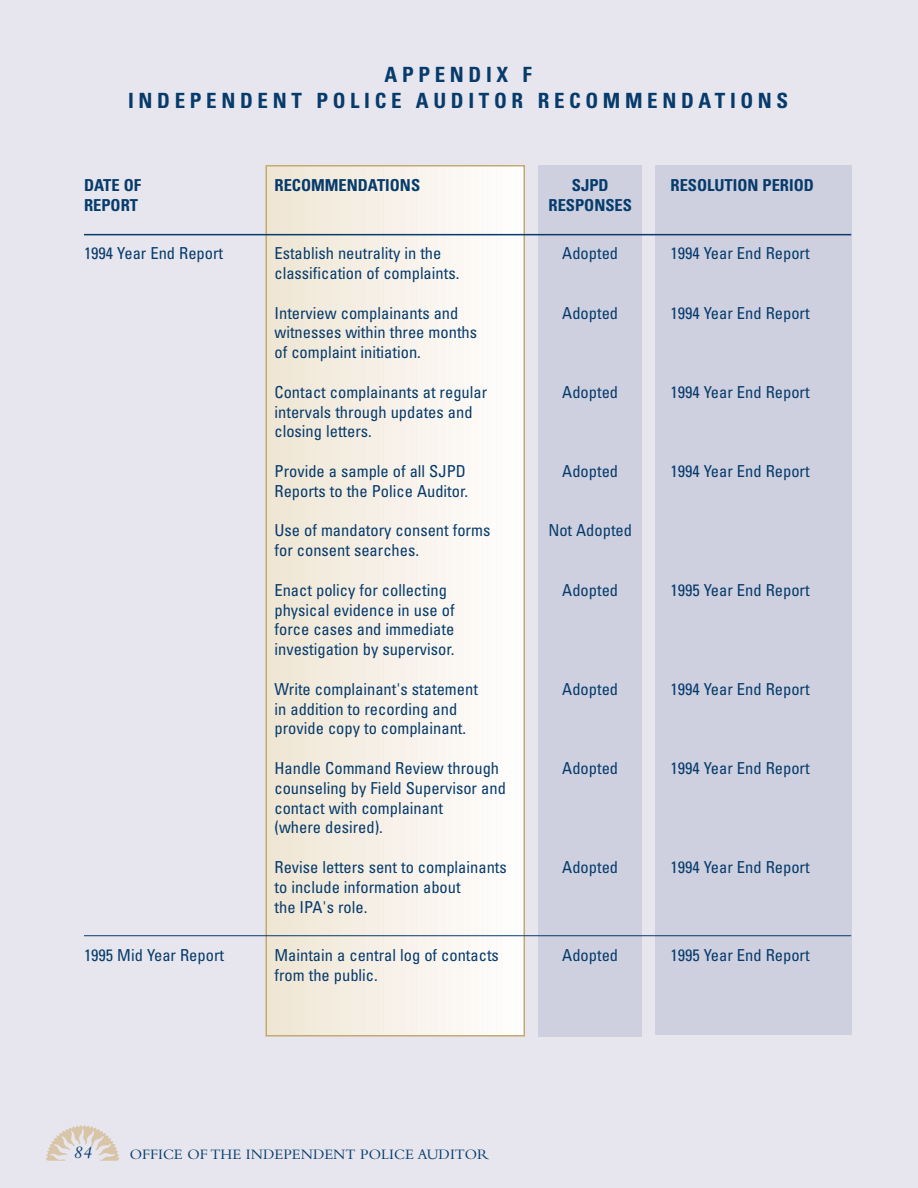
<style>
.page{position:relative;width:918px;height:1188px;background:#e7e6ee}
.page>*{position:absolute;margin:0;border:0;box-sizing:border-box;transform-origin:0 0}
.t1{font:700 condensed 21px/25.2px "Univers";letter-spacing:.22em;color:#063b6b;text-align:center}
.t2{font:italic 18px "Bembo";color:#063b6b}
.t3{font:condensed 16.5px/19.8px "Univers";color:#063b6b}
.t4{font:700 condensed 16.5px "Univers";color:#063b6b}
.t5{font:15px "Bembo";color:#063b6b}
</style>
<div class="page">
<svg style="left:46px;top:1125px;width:73px;height:35px"></svg>
<div style="left:268px;top:166px;width:9px;height:870px;background:#efe6d4"></div>
<div style="left:277px;top:166px;width:10px;height:870px;background:#f0e7d5"></div>
<div style="left:287px;top:166px;width:9px;height:870px;background:#f0e8d7"></div>
<div style="left:296px;top:166px;width:9px;height:870px;background:#f1e9d8"></div>
<div style="left:301px;top:166px;width:9px;height:870px;background:#f1e9da"></div>
<div style="left:306px;top:166px;width:9px;height:870px;background:#f2eadb"></div>
<div style="left:315px;top:166px;width:9px;height:870px;background:#f3ebdd"></div>
<div style="left:320px;top:166px;width:9px;height:870px;background:#f3ebdd"></div>
<div style="left:329px;top:166px;width:9px;height:870px;background:#f3ecdf"></div>
<div style="left:334px;top:166px;width:9px;height:870px;background:#f3ede0"></div>
<div style="left:339px;top:166px;width:9px;height:870px;background:#f4ede0"></div>
<div style="left:348px;top:166px;width:9px;height:870px;background:#f6eee2"></div>
<div style="left:353px;top:166px;width:9px;height:870px;background:#f6eee3"></div>
<div style="left:362px;top:166px;width:9px;height:870px;background:#f6efe5"></div>
<div style="left:367px;top:166px;width:9px;height:870px;background:#f6efe6"></div>
<div style="left:372px;top:166px;width:9px;height:870px;background:#f6efe6"></div>
<div style="left:381px;top:166px;width:9px;height:870px;background:#f7f1e8"></div>
<div style="left:386px;top:166px;width:9px;height:870px;background:#f7f1e9"></div>
<div style="left:395px;top:166px;width:10px;height:870px;background:#f8f2ea"></div>
<div style="left:405px;top:166px;width:9px;height:870px;background:#f8f3ec"></div>
<div style="left:414px;top:166px;width:9px;height:870px;background:#f9f4ee"></div>
<div style="left:419px;top:166px;width:9px;height:870px;background:#f9f4ee"></div>
<div style="left:428px;top:166px;width:10px;height:870px;background:#faf6ef"></div>
<div style="left:438px;top:166px;width:9px;height:870px;background:#fbf6f1"></div>
<div style="left:447px;top:166px;width:9px;height:870px;background:#fbf8f3"></div>
<div style="left:452px;top:166px;width:9px;height:870px;background:#fbf8f3"></div>
<div style="left:461px;top:166px;width:10px;height:870px;background:#fcf9f6"></div>
<div style="left:471px;top:166px;width:9px;height:870px;background:#fdfaf6"></div>
<div style="left:480px;top:166px;width:9px;height:870px;background:#fdfbf8"></div>
<div style="left:485px;top:166px;width:9px;height:870px;background:#fdfbf9"></div>
<div style="left:490px;top:166px;width:9px;height:870px;background:#fdfcfa"></div>
<div style="left:499px;top:166px;width:9px;height:870px;background:#fefdfc"></div>
<div style="left:504px;top:166px;width:9px;height:870px;background:#fefdfc"></div>
<div style="left:513px;top:166px;width:9px;height:870px;background:#fffefe"></div>
<div style="left:266px;top:165px;width:259px;height:871px;border:2px solid #c4aa6e"></div>
<div style="left:538px;top:165px;width:104px;height:871px;background:#ced0df"></div>
<div style="left:656px;top:165px;width:196px;height:870px;background:#ced0df"></div>
<hr style="left:84px;top:234px;width:767px;height:1px;background:#063b6b">
<hr style="left:84px;top:935px;width:767px;height:1px;background:#063b6b">
<p class="t1" style="left:128px;top:64px;width:662px">APPENDIX F<br>INDEPENDENT POLICE AUDITOR RECOMMENDATIONS</p>
<p class="t4" style="left:84px;top:179px;width:59px">DATE OF</p>
<p class="t4" style="left:275px;top:179px;width:147px">RECOMMENDATIONS</p>
<p class="t4" style="left:572px;top:179px;width:38px">SJPD</p>
<p class="t4" style="left:671px;top:179px;width:145px">RESOLUTION PERIOD</p>
<p class="t4" style="left:84px;top:199px;width:56px">REPORT</p>
<p class="t4" style="left:549px;top:199px;width:85px">RESPONSES</p>
<p class="t3" style="left:84px;top:245px;width:141px">1994 Year End Report</p>
<p class="t3" style="left:274px;top:245px;width:168px">Establish neutrality in the</p>
<p class="t3" style="left:562px;top:245px;width:57px">Adopted</p>
<p class="t3" style="left:670px;top:245px;width:141px">1994 Year End Report</p>
<p class="t3" style="left:275px;top:265px;width:186px">classification of complaints.</p>
<p class="t3" style="left:275px;top:304px;width:185px">Interview complainants and</p>
<p class="t3" style="left:562px;top:304px;width:57px">Adopted</p>
<p class="t3" style="left:670px;top:304px;width:141px">1994 Year End Report</p>
<p class="t3" style="left:275px;top:324px;width:204px">witnesses within three months of complaint initiation.</p>
<p class="t3" style="left:275px;top:384px;width:214px">Contact complainants at regular</p>
<p class="t3" style="left:562px;top:384px;width:57px">Adopted</p>
<p class="t3" style="left:670px;top:384px;width:141px">1994 Year End Report</p>
<p class="t3" style="left:275px;top:403px;width:200px">intervals through updates and closing letters.</p>
<p class="t3" style="left:275px;top:463px;width:193px">Provide a sample of all SJPD</p>
<p class="t3" style="left:562px;top:463px;width:57px">Adopted</p>
<p class="t3" style="left:670px;top:463px;width:141px">1994 Year End Report</p>
<p class="t3" style="left:275px;top:483px;width:195px">Reports to the Police Auditor.</p>
<p class="t3" style="left:275px;top:522px;width:217px">Use of mandatory consent forms</p>
<p class="t3" style="left:548px;top:522px;width:85px">Not Adopted</p>
<p class="t3" style="left:275px;top:542px;width:146px">for consent searches.</p>
<p class="t3" style="left:275px;top:582px;width:174px">Enact policy for collecting</p>
<p class="t3" style="left:562px;top:582px;width:57px">Adopted</p>
<p class="t3" style="left:670px;top:582px;width:141px">1995 Year End Report</p>
<p class="t3" style="left:275px;top:601px;width:182px;text-align:justify">physical evidence in use of force cases and immediate investigation by supervisor.</p>
<p class="t3" style="left:275px;top:681px;width:205px">Write complainant's statement</p>
<p class="t3" style="left:562px;top:681px;width:57px">Adopted</p>
<p class="t3" style="left:670px;top:681px;width:141px">1994 Year End Report</p>
<p class="t3" style="left:275px;top:700px;width:193px">in addition to recording and provide copy to complainant.</p>
<p class="t3" style="left:275px;top:760px;width:226px">Handle Command Review through</p>
<p class="t3" style="left:562px;top:760px;width:57px">Adopted</p>
<p class="t3" style="left:670px;top:760px;width:141px">1994 Year End Report</p>
<p class="t3" style="left:275px;top:780px;width:233px">counseling by Field Supervisor and contact with complainant<br>(where desired).</p>
<p class="t3" style="left:275px;top:859px;width:234px">Revise letters sent to complainants</p>
<p class="t3" style="left:562px;top:859px;width:57px">Adopted</p>
<p class="t3" style="left:670px;top:859px;width:141px">1994 Year End Report</p>
<p class="t3" style="left:275px;top:879px;width:188px">to include information about the IPA's role.</p>
<p class="t3" style="left:84px;top:947px;width:142px">1995 Mid Year Report</p>
<p class="t3" style="left:274px;top:947px;width:226px">Maintain a central log of contacts</p>
<p class="t3" style="left:562px;top:947px;width:57px">Adopted</p>
<p class="t3" style="left:670px;top:947px;width:141px">1995 Year End Report</p>
<p class="t3" style="left:275px;top:966px;width:105px">from the public.</p>
<p class="t2" style="left:73px;top:1146px;width:20px">84</p>
<p class="t5" style="left:130px;top:1149px;width:361px">OFFICE OF THE INDEPENDENT POLICE AUDITOR</p>
</div>
